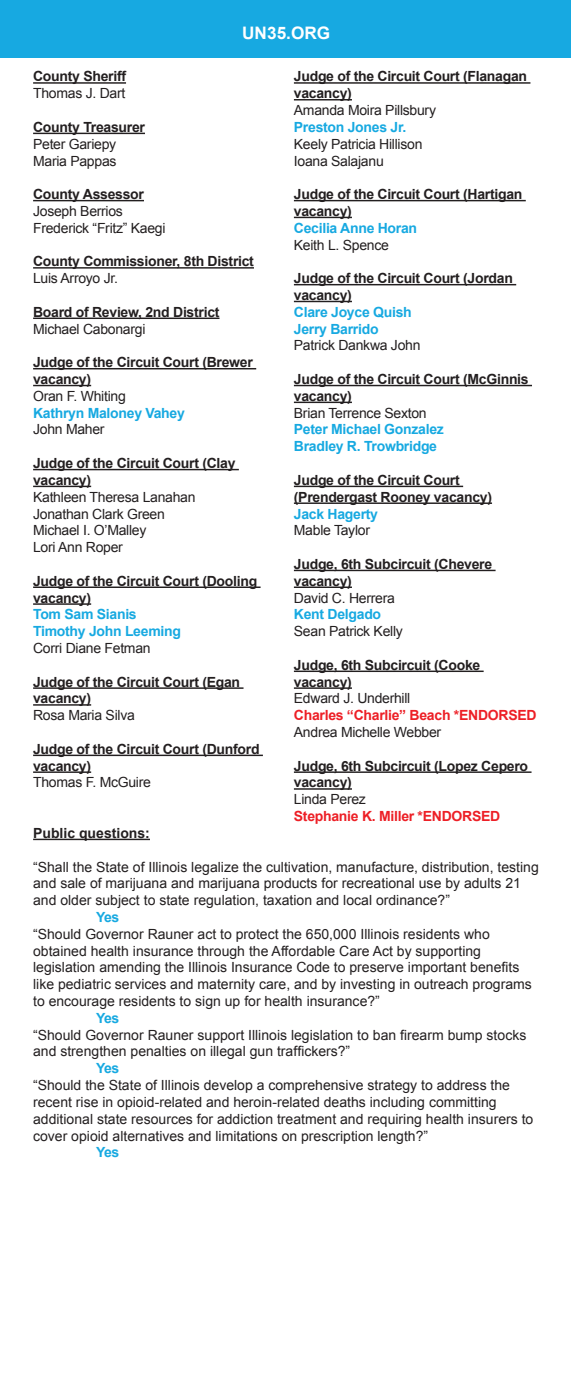
<style>
.page{position:relative;width:571px;height:1390px;background:#fff}
.page>*{position:absolute;margin:0;border:0;box-sizing:border-box;transform-origin:0 0}
.t1{font:700 17.15px "Arial";color:#fff}
.t2{font:14px/16.8px "Arial";color:#231f20}
.t3{font:700 14px/16.8px "Arial";letter-spacing:-.02em;color:#231f20}
.t4{font:14px "Arial";letter-spacing:-.02em;color:#231f20}
.t5{font:700 14px "Arial";letter-spacing:-.02em;color:#17a9e1}
.t6{font:700 14px "Arial";letter-spacing:-.02em;color:#ed1f26}
.t7{font:700 14px "Arial";color:#231f20}
</style>
<div class="page">
<hr style="left:293px;top:82px;width:237px;height:2px;background:#231f20">
<hr style="left:293px;top:99px;width:58px;height:1px;background:#231f20">
<hr style="left:293px;top:200px;width:232px;height:1px;background:#231f20">
<hr style="left:293px;top:217px;width:58px;height:1px;background:#231f20">
<hr style="left:293px;top:284px;width:222px;height:1px;background:#231f20">
<hr style="left:293px;top:301px;width:58px;height:1px;background:#231f20">
<hr style="left:293px;top:385px;width:238px;height:1px;background:#231f20">
<hr style="left:293px;top:401px;width:58px;height:2px;background:#231f20">
<hr style="left:293px;top:485px;width:169px;height:2px;background:#231f20">
<hr style="left:293px;top:502px;width:198px;height:2px;background:#231f20">
<hr style="left:293px;top:569px;width:202px;height:2px;background:#231f20">
<hr style="left:293px;top:586px;width:58px;height:2px;background:#231f20">
<hr style="left:293px;top:670px;width:190px;height:2px;background:#231f20">
<hr style="left:293px;top:687px;width:58px;height:1px;background:#231f20">
<hr style="left:293px;top:771px;width:238px;height:1px;background:#231f20">
<hr style="left:293px;top:788px;width:58px;height:1px;background:#231f20">
<hr style="left:33px;top:82px;width:93px;height:2px;background:#231f20">
<hr style="left:33px;top:133px;width:112px;height:1px;background:#231f20">
<hr style="left:33px;top:200px;width:111px;height:1px;background:#231f20">
<hr style="left:33px;top:267px;width:221px;height:1px;background:#231f20">
<hr style="left:33px;top:317px;width:186px;height:2px;background:#231f20">
<hr style="left:33px;top:368px;width:223px;height:1px;background:#231f20">
<hr style="left:33px;top:385px;width:58px;height:1px;background:#231f20">
<hr style="left:33px;top:469px;width:206px;height:1px;background:#231f20">
<hr style="left:33px;top:485px;width:58px;height:2px;background:#231f20">
<hr style="left:33px;top:586px;width:227px;height:2px;background:#231f20">
<hr style="left:33px;top:603px;width:58px;height:1px;background:#231f20">
<hr style="left:33px;top:687px;width:210px;height:1px;background:#231f20">
<hr style="left:33px;top:704px;width:58px;height:1px;background:#231f20">
<hr style="left:33px;top:754px;width:230px;height:2px;background:#231f20">
<hr style="left:33px;top:771px;width:58px;height:1px;background:#231f20">
<hr style="left:33px;top:838px;width:117px;height:2px;background:#231f20">
<div style="left:0;top:0;width:570px;height:58px;background:#17a9e1"></div>
<p class="t1" style="left:242px;top:22px;width:89px">UN35.ORG</p>
<p class="t3" style="left:33px;top:69px;width:94px">County Sheriff</p>
<p class="t4" style="left:33px;top:84px;width:94px">Thomas J. Dart</p>
<p class="t3" style="left:33px;top:119px;width:113px">County Treasurer</p>
<p class="t4" style="left:33px;top:135px;width:85px">Peter Gariepy</p>
<p class="t4" style="left:33px;top:151px;width:85px">Maria Pappas</p>
<p class="t3" style="left:33px;top:186px;width:112px">County Assessor</p>
<p class="t4" style="left:33px;top:202px;width:91px">Joseph Berrios</p>
<p class="t4" style="left:33px;top:219px;width:134px">Frederick “Fritz” Kaegi</p>
<p class="t3" style="left:33px;top:253px;width:222px">County Commissioner, 8th District</p>
<p class="t4" style="left:33px;top:269px;width:86px">Luis Arroyo Jr.</p>
<p class="t3" style="left:33px;top:304px;width:188px">Board of Review, 2nd District</p>
<p class="t4" style="left:33px;top:319px;width:114px">Michael Cabonargi</p>
<p class="t3" style="left:33px;top:354px;width:221px">Judge of the Circuit Court (Brewer vacancy)</p>
<p class="t4" style="left:33px;top:387px;width:94px">Oran F. Whiting</p>
<p class="t5" style="left:33px;top:403px;width:153px">Kathryn Maloney Vahey</p>
<p class="t4" style="left:33px;top:420px;width:73px">John Maher</p>
<p class="t3" style="left:33px;top:455px;width:204px">Judge of the Circuit Court (Clay vacancy)</p>
<p class="t4" style="left:33px;top:487px;width:164px">Kathleen Theresa Lanahan</p>
<p class="t4" style="left:33px;top:504px;width:133px">Jonathan Clark Green</p>
<p class="t4" style="left:33px;top:521px;width:115px">Michael I. O’Malley</p>
<p class="t4" style="left:33px;top:538px;width:91px">Lori Ann Roper</p>
<p class="t3" style="left:33px;top:573px;width:225px">Judge of the Circuit Court (Dooling vacancy)</p>
<p class="t5" style="left:33px;top:605px;width:105px">Tom Sam Sianis</p>
<p class="t5" style="left:33px;top:622px;width:149px">Timothy John Leeming</p>
<p class="t4" style="left:33px;top:639px;width:119px">Corri Diane Fetman</p>
<p class="t3" style="left:33px;top:673px;width:208px">Judge of the Circuit Court (Egan vacancy)</p>
<p class="t4" style="left:33px;top:706px;width:103px">Rosa Maria Silva</p>
<p class="t3" style="left:33px;top:741px;width:228px">Judge of the Circuit Court (Dunford vacancy)</p>
<p class="t4" style="left:33px;top:773px;width:119px">Thomas F. McGuire</p>
<p class="t3" style="left:293px;top:69px;width:234px">Judge of the Circuit Court (Flanagan vacancy)</p>
<p class="t4" style="left:293px;top:101px;width:143px">Amanda Moira Pillsbury</p>
<p class="t5" style="left:293px;top:118px;width:114px">Preston Jones Jr.</p>
<p class="t4" style="left:293px;top:135px;width:130px">Keely Patricia Hillison</p>
<p class="t4" style="left:293px;top:151px;width:91px">Ioana Salajanu</p>
<p class="t3" style="left:293px;top:186px;width:230px">Judge of the Circuit Court (Hartigan vacancy)</p>
<p class="t5" style="left:293px;top:218px;width:125px">Cecilia Anne Horan</p>
<p class="t4" style="left:293px;top:235px;width:96px">Keith L. Spence</p>
<p class="t3" style="left:293px;top:270px;width:220px">Judge of the Circuit Court (Jordan vacancy)</p>
<p class="t5" style="left:293px;top:302px;width:119px">Clare Joyce Quish</p>
<p class="t5" style="left:293px;top:319px;width:86px">Jerry Barrido</p>
<p class="t4" style="left:293px;top:336px;width:128px">Patrick Dankwa John</p>
<p class="t3" style="left:293px;top:371px;width:236px">Judge of the Circuit Court (McGinnis vacancy)</p>
<p class="t4" style="left:293px;top:403px;width:134px">Brian Terrence Sexton</p>
<p class="t5" style="left:293px;top:420px;width:151px">Peter Michael Gonzalez</p>
<p class="t5" style="left:293px;top:437px;width:144px">Bradley R. Trowbridge</p>
<p class="t3" style="left:293px;top:472px;width:199px">Judge of the Circuit Court (Prendergast Rooney vacancy)</p>
<p class="t5" style="left:293px;top:504px;width:86px">Jack Hagerty</p>
<p class="t4" style="left:293px;top:521px;width:78px">Mable Taylor</p>
<p class="t3" style="left:293px;top:556px;width:200px">Judge, 6th Subcircuit (Chevere vacancy)</p>
<p class="t4" style="left:293px;top:588px;width:102px">David C. Herrera</p>
<p class="t5" style="left:293px;top:605px;width:89px">Kent Delgado</p>
<p class="t4" style="left:293px;top:622px;width:110px">Sean Patrick Kelly</p>
<p class="t3" style="left:293px;top:657px;width:188px">Judge, 6th Subcircuit (Cooke vacancy)</p>
<p class="t4" style="left:293px;top:689px;width:118px">Edward J. Underhill</p>
<p class="t6" style="left:293px;top:706px;width:244px">Charles “Charlie” Beach *ENDORSED</p>
<p class="t4" style="left:293px;top:723px;width:149px">Andrea Michelle Webber</p>
<p class="t3" style="left:293px;top:757px;width:235px">Judge, 6th Subcircuit (Lopez Cepero vacancy)</p>
<p class="t4" style="left:293px;top:790px;width:73px">Linda Perez</p>
<p class="t6" style="left:293px;top:806px;width:208px">Stephanie K. Miller *ENDORSED</p>
<p class="t7" style="left:33px;top:823px;width:118px">Public questions:</p>
<p class="t2" style="left:33px;top:858px;width:507px">“Shall the State of Illinois legalize the cultivation, manufacture, distribution, testing and sale of marijuana and marijuana products for recreational use by adults 21 and older subject to state regulation, taxation and local ordinance?”</p>
<p class="t5" style="left:96px;top:907px;width:25px">Yes</p>
<p class="t2" style="left:33px;top:925px;width:499px">“Should Governor Rauner act to protect the 650,000 Illinois residents who obtained health insurance through the Affordable Care Act by supporting legislation amending the Illinois Insurance Code to preserve important benefits like pediatric services and maternity care, and by investing in outreach programs to encourage residents to sign up for health insurance?”</p>
<p class="t5" style="left:96px;top:1008px;width:25px">Yes</p>
<p class="t2" style="left:33px;top:1026px;width:494px">“Should Governor Rauner support Illinois legislation to ban firearm bump stocks and strengthen penalties on illegal gun traffickers?”</p>
<p class="t5" style="left:96px;top:1058px;width:25px">Yes</p>
<p class="t2" style="left:33px;top:1076px;width:501px">“Should the State of Illinois develop a comprehensive strategy to address the recent rise in opioid-related and heroin-related deaths including committing additional state resources for addiction treatment and requiring health insurers to cover opioid alternatives and limitations on prescription length?”</p>
<p class="t5" style="left:96px;top:1142px;width:25px">Yes</p>
</div>
